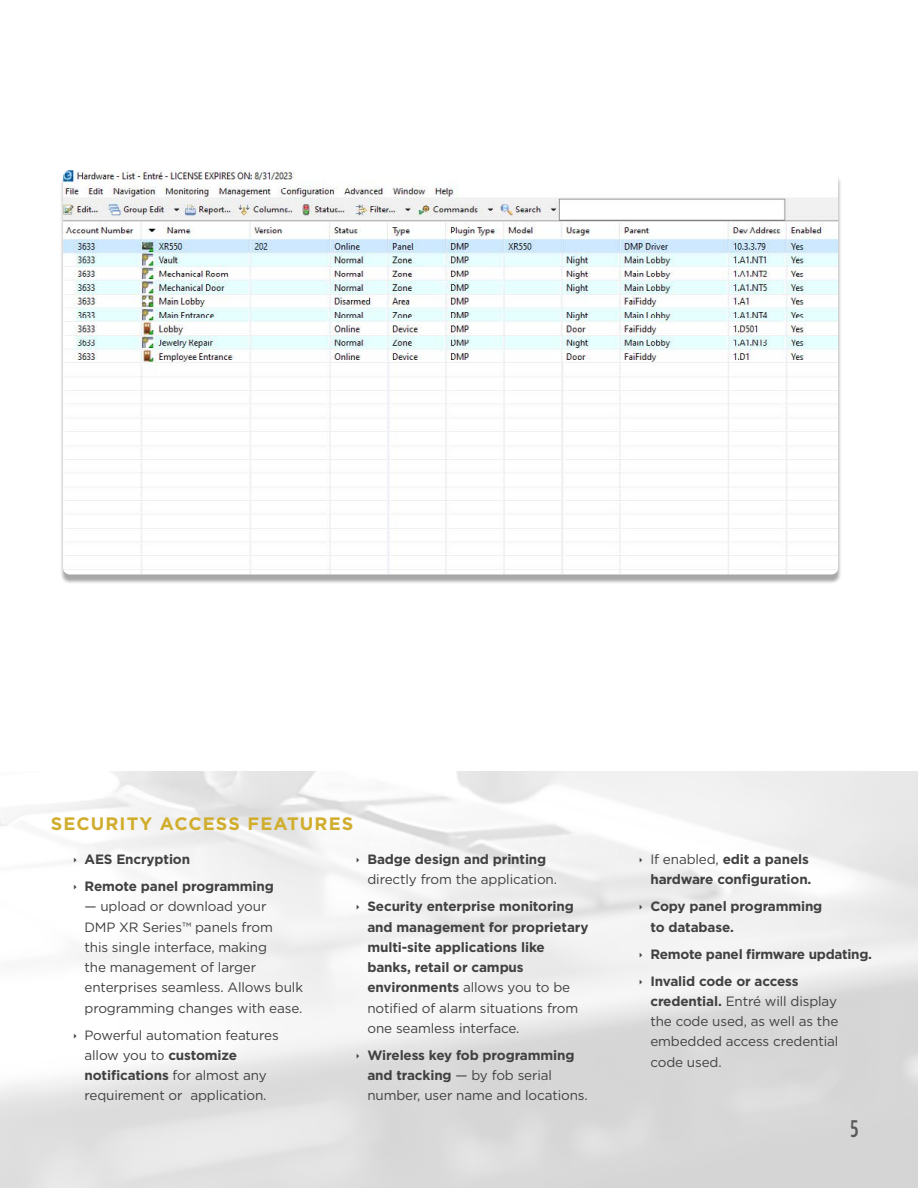
<style>
.page{position:relative;width:918px;height:1188px;background:#fff}
.page>*{position:absolute;margin:0;border:0;box-sizing:border-box;transform-origin:0 0}
.t1{font:500 24px "Gotham Condensed";color:#58595b}
.t2{font:700 18px "Gotham";letter-spacing:.06em;color:#d1ad2d}
.t3{font:13.5px/20.2px "Gotham";letter-spacing:-.01em;color:#414042}
.t4{font:700 13.5px/20.2px "Gotham";letter-spacing:-.01em;color:#414042}
.s1{font-weight:700}
.s2{font-weight:400}
</style>
<div class="page">
<div style="left:59px;top:173px;width:783px;height:411px;background:#000;opacity:.35"></div>
<img style="left:63px;top:170px;width:775px;height:404px">
<h2 class="t2" style="left:51px;top:812px;width:304px">SECURITY ACCESS FEATURES</h2>
<p class="t4" style="left:85px;top:846px;width:191px;line-height:27px">AES Encryption<br>Remote panel programming</p>
<p class="t3" style="left:85px;top:896px;width:220px">— upload or download your<br>DMP XR Series™ panels from<br>this single interface, making<br>the management of larger enterprises seamless. Allows bulk programming changes with ease.</p>
<p class="t3" style="left:85px;top:1024px;width:196px">Powerful automation features allow you to <span class="s1">customize notifications</span> for almost any requirement or application.</p>
<p class="t4" style="left:367px;top:849px;width:180px">Badge design and printing</p>
<p class="t3" style="left:367px;top:869px;width:191px">directly from the application.</p>
<p class="t4" style="left:367px;top:896px;width:223px">Security enterprise monitoring and management for proprietary multi-site applications like banks, retail or campus environments <span class="s2">allows you to be notified of alarm situations from one seamless interface.</span></p>
<p class="t3" style="left:367px;top:1045px;width:222px"><span class="s1">Wireless key fob programming and tracking</span> — by fob serial number, user name and locations.</p>
<p class="t4" style="left:650px;top:849px;width:163px"><span class="s2">If enabled,</span> edit a panels hardware configuration.</p>
<p class="t4" style="left:650px;top:896px;width:173px">Copy panel programming to database.</p>
<p class="t4" style="left:650px;top:940px;width:223px;line-height:27px">Remote panel firmware updating.<br>Invalid code or access</p>
<p class="t3" style="left:650px;top:991px;width:189px;text-align:justify"><span class="s1">credential.</span> Entré will display the code used, as well as the embedded access credential code used.</p>
<h1 class="t1" style="left:850px;top:1115px;width:9px">5</h1>
</div>
